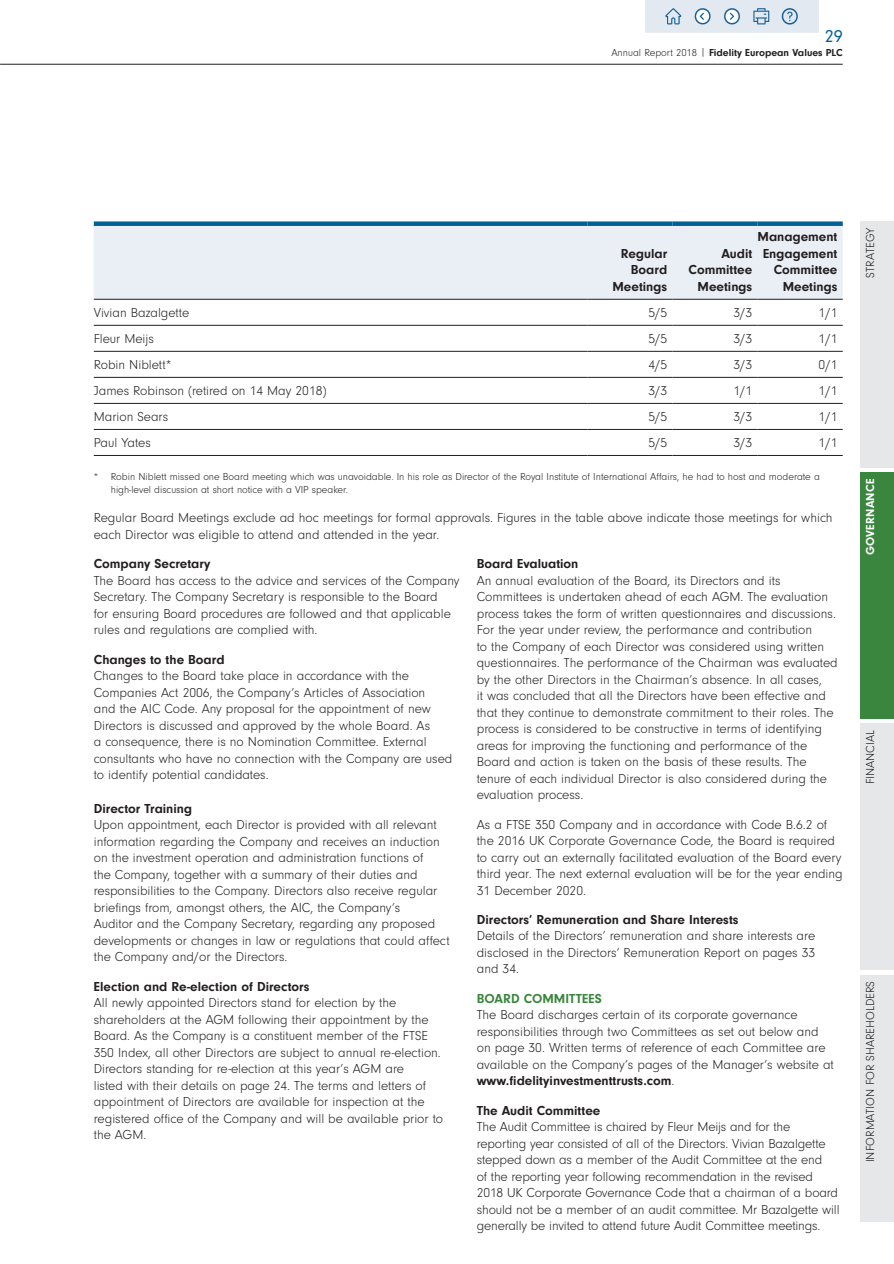
<style>
.page{position:relative;width:894px;height:1264px;background:#fff}
.page>*{position:absolute;margin:0;border:0;box-sizing:border-box;transform-origin:0 0}
.t1{font:18px "Neuzeit Gro";color:#006198}
.t2{font:300 13.5px/16.5px "Neuzeit Gro";color:#231f20}
.t3{font:700 13.5px/16.5px "Neuzeit Gro";color:#231f20;text-align:right}
.t4{font:700 13.5px "Neuzeit Gro";color:#3b863f}
.t5{font:300 12px "Neuzeit Gro";letter-spacing:.005em;color:#231f20}
.t6{font:700 12px "Neuzeit Gro";letter-spacing:.01em;color:#fff}
.t7{font:300 10.5px/13.5px "Neuzeit Gro";color:#231f20}
.t8{font:700 10.5px "Neuzeit Gro";color:#231f20}
.s1{font-weight:300}
.s2{font-weight:700}
</style>
<div class="page">
<hr style="left:0;top:64px;width:842px;height:1px;background:#231f20">
<div style="left:859px;top:974px;width:34px;height:246px;background:#e6e7e9"></div>
<div style="left:859px;top:723px;width:34px;height:247px;background:#e6e7e9"></div>
<div style="left:859px;top:221px;width:34px;height:247px;background:#e6e7e9"></div>
<div style="left:859px;top:472px;width:34px;height:247px;background:#3b863f"></div>
<div style="left:94px;top:226px;width:748px;height:73px;background:#eaeef5"></div>
<hr style="left:94px;top:325px;width:493px;height:1px;background:#231f20">
<hr style="left:587px;top:325px;width:85px;height:1px;background:#231f20">
<hr style="left:672px;top:325px;width:85px;height:1px;background:#231f20">
<hr style="left:757px;top:325px;width:85px;height:1px;background:#231f20">
<div style="left:94px;top:221px;width:493px;height:5px;background:#006198"></div>
<div style="left:587px;top:221px;width:85px;height:5px;background:#006198"></div>
<div style="left:672px;top:221px;width:85px;height:5px;background:#006198"></div>
<div style="left:757px;top:221px;width:85px;height:5px;background:#006198"></div>
<hr style="left:94px;top:299px;width:493px;height:1px;background:#231f20">
<hr style="left:587px;top:299px;width:85px;height:1px;background:#231f20">
<hr style="left:672px;top:299px;width:85px;height:1px;background:#231f20">
<hr style="left:757px;top:299px;width:85px;height:1px;background:#231f20">
<hr style="left:94px;top:351px;width:493px;height:1px;background:#231f20">
<hr style="left:587px;top:351px;width:85px;height:1px;background:#231f20">
<hr style="left:672px;top:351px;width:85px;height:1px;background:#231f20">
<hr style="left:757px;top:351px;width:85px;height:1px;background:#231f20">
<hr style="left:94px;top:377px;width:493px;height:1px;background:#231f20">
<hr style="left:587px;top:377px;width:85px;height:1px;background:#231f20">
<hr style="left:672px;top:377px;width:85px;height:1px;background:#231f20">
<hr style="left:757px;top:377px;width:85px;height:1px;background:#231f20">
<hr style="left:94px;top:403px;width:493px;height:1px;background:#231f20">
<hr style="left:587px;top:403px;width:85px;height:1px;background:#231f20">
<hr style="left:672px;top:403px;width:85px;height:1px;background:#231f20">
<hr style="left:757px;top:403px;width:85px;height:1px;background:#231f20">
<hr style="left:94px;top:429px;width:493px;height:1px;background:#231f20">
<hr style="left:587px;top:429px;width:85px;height:1px;background:#231f20">
<hr style="left:672px;top:429px;width:85px;height:1px;background:#231f20">
<hr style="left:757px;top:429px;width:85px;height:1px;background:#231f20">
<hr style="left:94px;top:455px;width:493px;height:1px;background:#231f20">
<hr style="left:587px;top:455px;width:85px;height:1px;background:#231f20">
<hr style="left:672px;top:455px;width:85px;height:1px;background:#231f20">
<hr style="left:757px;top:455px;width:85px;height:1px;background:#231f20">
<img style="left:645px;top:0;width:173px;height:32px">
<h1 class="t1" style="left:824px;top:26px;width:19px">29</h1>
<p class="t8" style="left:611px;top:47px;width:233px"><span class="s1">Annual Report 2018 |</span> Fidelity European Values PLC</p>
<p class="t3" style="left:757px;top:228px;width:81px">Management<br>Engagement<br>Committee<br>Meetings</p>
<p class="t3" style="left:612px;top:245px;width:56px">Regular<br>Board<br>Meetings</p>
<p class="t3" style="left:688px;top:245px;width:65px">Audit<br>Committee<br>Meetings</p>
<p class="t2" style="left:94px;top:304px;width:97px">Vivian Bazalgette</p>
<p class="t2" style="left:648px;top:304px;width:20px">5/5</p>
<p class="t2" style="left:733px;top:304px;width:20px">3/3</p>
<p class="t2" style="left:818px;top:304px;width:20px">1/1</p>
<p class="t2" style="left:94px;top:330px;width:62px">Fleur Meijs</p>
<p class="t2" style="left:648px;top:330px;width:20px">5/5</p>
<p class="t2" style="left:733px;top:330px;width:20px">3/3</p>
<p class="t2" style="left:818px;top:330px;width:20px">1/1</p>
<p class="t2" style="left:94px;top:356px;width:79px">Robin Niblett*</p>
<p class="t2" style="left:648px;top:356px;width:20px">4/5</p>
<p class="t2" style="left:733px;top:356px;width:20px">3/3</p>
<p class="t2" style="left:818px;top:356px;width:20px">0/1</p>
<p class="t2" style="left:94px;top:382px;width:234px">James Robinson (retired on 14 May 2018)</p>
<p class="t2" style="left:648px;top:382px;width:20px">3/3</p>
<p class="t2" style="left:733px;top:382px;width:20px">1/1</p>
<p class="t2" style="left:818px;top:382px;width:20px">1/1</p>
<p class="t2" style="left:94px;top:408px;width:76px">Marion Sears</p>
<p class="t2" style="left:648px;top:408px;width:20px">5/5</p>
<p class="t2" style="left:733px;top:408px;width:20px">3/3</p>
<p class="t2" style="left:818px;top:408px;width:20px">1/1</p>
<p class="t2" style="left:94px;top:434px;width:59px">Paul Yates</p>
<p class="t2" style="left:648px;top:434px;width:20px">5/5</p>
<p class="t2" style="left:733px;top:434px;width:20px">3/3</p>
<p class="t2" style="left:818px;top:434px;width:20px">1/1</p>
<p class="t7" style="left:111px;top:469px;width:710px;text-indent:-17px">* Robin Niblett missed one Board meeting which was unavoidable. In his role as Director of the Royal Institute of International Affairs, he had to host and moderate a high-level discussion at short notice with a VIP speaker.</p>
<p class="t2" style="left:94px;top:510px;width:740px">Regular Board Meetings exclude ad hoc meetings for formal approvals. Figures in the table above indicate those meetings for which each Director was eligible to attend and attended in the year.</p>
<p class="t3" style="left:94px;top:555px;width:118px">Company Secretary</p>
<p class="t2" style="left:94px;top:572px;width:367px">The Board has access to the advice and services of the Company Secretary. The Company Secretary is responsible to the Board<br>for ensuring Board procedures are followed and that applicable rules and regulations are complied with.</p>
<p class="t3" style="left:94px;top:650px;width:132px">Changes to the Board</p>
<p class="t2" style="left:94px;top:667px;width:360px">Changes to the Board take place in accordance with the Companies Act 2006, the Company’s Articles of Association<br>and the AIC Code. Any proposal for the appointment of new Directors is discussed and approved by the whole Board. As<br>a consequence, there is no Nomination Committee. External consultants who have no connection with the Company are used to identify potential candidates.</p>
<p class="t3" style="left:94px;top:799px;width:100px">Director Training</p>
<p class="t2" style="left:94px;top:816px;width:357px">Upon appointment, each Director is provided with all relevant information regarding the Company and receives an induction on the investment operation and administration functions of<br>the Company, together with a summary of their duties and responsibilities to the Company. Directors also receive regular briefings from, amongst others, the AIC, the Company’s<br>Auditor and the Company Secretary, regarding any proposed developments or changes in law or regulations that could affect the Company and/or the Directors.</p>
<p class="t3" style="left:94px;top:977px;width:217px">Election and Re-election of Directors</p>
<p class="t2" style="left:94px;top:994px;width:351px">All newly appointed Directors stand for election by the shareholders at the AGM following their appointment by the Board. As the Company is a constituent member of the FTSE 350 Index, all other Directors are subject to annual re-election.<br>Directors standing for re-election at this year’s AGM are<br>listed with their details on page 24. The terms and letters of appointment of Directors are available for inspection at the registered office of the Company and will be available prior to the AGM.</p>
<p class="t3" style="left:476px;top:555px;width:103px">Board Evaluation</p>
<p class="t2" style="left:476px;top:572px;width:362px">An annual evaluation of the Board, its Directors and its Committees is undertaken ahead of each AGM. The evaluation process takes the form of written questionnaires and discussions.<br>For the year under review, the performance and contribution<br>to the Company of each Director was considered using written questionnaires. The performance of the Chairman was evaluated by the other Directors in the Chairman’s absence. In all cases,<br>it was concluded that all the Directors have been effective and that they continue to demonstrate commitment to their roles. The process is considered to be constructive in terms of identifying areas for improving the functioning and performance of the Board and action is taken on the basis of these results. The tenure of each individual Director is also considered during the evaluation process.</p>
<p class="t2" style="left:476px;top:816px;width:367px">As a FTSE 350 Company and in accordance with Code B.6.2 of the 2016 UK Corporate Governance Code, the Board is required to carry out an externally facilitated evaluation of the Board every third year. The next external evaluation will be for the year ending 31 December 2020.</p>
<p class="t3" style="left:476px;top:911px;width:263px">Directors’ Remuneration and Share Interests</p>
<p class="t2" style="left:476px;top:927px;width:340px;text-align:justify">Details of the Directors’ remuneration and share interests are disclosed in the Directors’ Remuneration Report on pages 33 and 34.</p>
<p class="t4" style="left:476px;top:990px;width:127px">BOARD COMMITTEES</p>
<p class="t2" style="left:476px;top:1006px;width:358px">The Board discharges certain of its corporate governance responsibilities through two Committees as set out below and on page 30. Written terms of reference of each Committee are available on the Company’s pages of the Manager’s website at <span class="s2">www.fidelityinvestmenttrusts.com</span>.</p>
<p class="t3" style="left:476px;top:1101px;width:125px">The Audit Committee</p>
<p class="t2" style="left:476px;top:1118px;width:364px">The Audit Committee is chaired by Fleur Meijs and for the reporting year consisted of all of the Directors. Vivian Bazalgette stepped down as a member of the Audit Committee at the end<br>of the reporting year following recommendation in the revised 2018 UK Corporate Governance Code that a chairman of a board should not be a member of an audit committee. Mr Bazalgette will generally be invited to attend future Audit Committee meetings.</p>
<p class="t5" style="left:863px;top:278px;width:52px;rotate:-90deg">STRATEGY</p>
<p class="t6" style="left:863px;top:555px;width:77px;rotate:-90deg">GOVERNANCE</p>
<p class="t5" style="left:863px;top:784px;width:56px;rotate:-90deg">FINANCIAL</p>
<p class="t5" style="left:863px;top:1161px;width:183px;rotate:-90deg">INFORMATION FOR SHAREHOLDERS</p>
</div>
